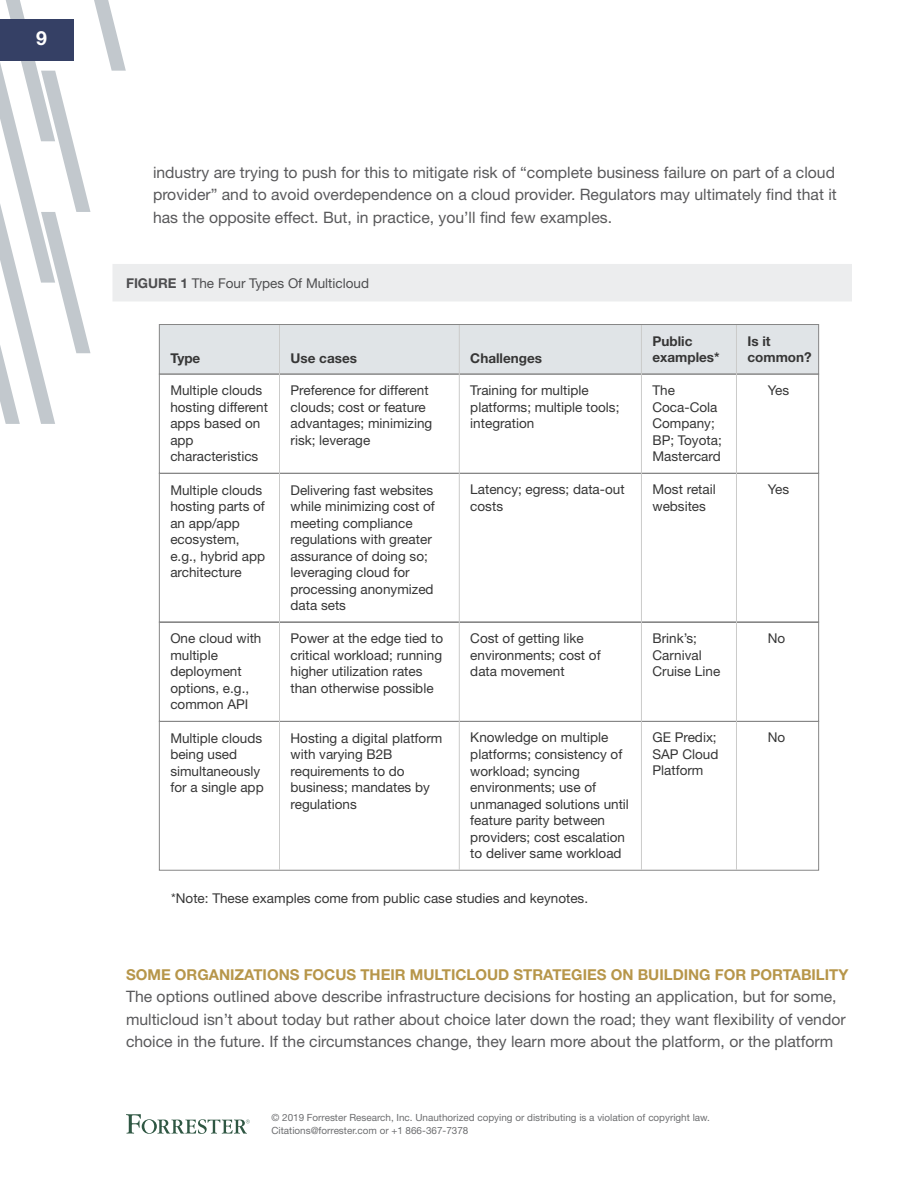
<style>
.page{position:relative;width:918px;height:1188px;background:#fff}
.page>*{position:absolute;margin:0;border:0;box-sizing:border-box;transform-origin:0 0}
.t1{font:700 19.5px "Helvetica Neue LT Std";color:#fff}
.t2{font:15.75px/22.5px "Helvetica Neue LT Std";color:#59595b;text-align:justify}
.Heading_2{font:700 15px "Helvetica Neue LT Std";color:#b7964a}
.t3{font:13.5px/16.5px "Helvetica Neue LT Std";color:#363636}
.t4{font:700 13.5px/16.5px "Helvetica Neue LT Std";color:#363636}
.FigureFullPage{font:13.5px "Helvetica Neue LT Std";color:#4e4e50}
.t5{font:9.9px/12.8px "Helvetica Neue LT Std";color:#6d6e70}
.s1{font-weight:700}
</style>
<div class="page">
<svg style="left:0;top:0;width:126px;height:424px"></svg>
<div style="left:0;top:19px;width:74px;height:41px;background:#354065"></div>
<svg style="left:126px;top:1114px;width:124px;height:20px"></svg>
<div style="left:112px;top:264px;width:740px;height:37px;background:#ecedee"></div>
<div style="left:159px;top:325px;width:660px;height:49px;background:#e0e4e7"></div>
<div style="left:159px;top:324px;width:660px;height:51px;border:1px solid #878787"></div>
<svg style="left:159px;top:373px;width:660px;height:498px"></svg>
<hr style="left:279px;top:325px;width:1px;height:545px;background:#cbcbca">
<hr style="left:459px;top:325px;width:1px;height:545px;background:#cbcbca">
<hr style="left:641px;top:325px;width:1px;height:545px;background:#cbcbca">
<hr style="left:736px;top:325px;width:1px;height:545px;background:#cbcbca">
<h1 class="t1" style="left:36px;top:26px;width:12px">9</h1>
<p class="t2" style="left:153px;top:161px;width:685px">industry are trying to push for this to mitigate risk of “complete business failure on part of a cloud provider” and to avoid overdependence on a cloud provider. Regulators may ultimately find that it has the opposite effect. But, in practice, you’ll find few examples.</p>
<p class="FigureFullPage" style="left:126px;top:275px;width:245px"><span class="s1">FIGURE 1</span> The Four Types Of Multicloud</p>
<p class="t4" style="left:170px;top:349px;width:32px">Type</p>
<p class="t4" style="left:291px;top:349px;width:68px">Use cases</p>
<p class="t3" style="left:291px;top:382px;width:143px">Preference for different clouds; cost or feature advantages; minimizing risk; leverage</p>
<p class="t3" style="left:291px;top:481px;width:146px">Delivering fast websites while minimizing cost of meeting compliance regulations with greater assurance of doing so; leveraging cloud for processing anonymized data sets</p>
<p class="t3" style="left:291px;top:630px;width:154px">Power at the edge tied to critical workload; running higher utilization rates than otherwise possible</p>
<p class="t3" style="left:291px;top:729px;width:153px">Hosting a digital platform with varying B2B requirements to do business; mandates by regulations</p>
<p class="t3" style="left:170px;top:382px;width:99px">Multiple clouds hosting different apps based on app characteristics</p>
<p class="t3" style="left:170px;top:481px;width:96px">Multiple clouds hosting parts of an app/app ecosystem, e.g., hybrid app architecture</p>
<p class="t3" style="left:170px;top:630px;width:93px">One cloud with multiple deployment options, e.g., common API</p>
<p class="t3" style="left:170px;top:729px;width:95px">Multiple clouds being used simultaneously for a single app</p>
<p class="t4" style="left:470px;top:349px;width:73px">Challenges</p>
<p class="t3" style="left:470px;top:382px;width:151px">Training for multiple platforms; multiple tools; integration</p>
<p class="t3" style="left:470px;top:481px;width:156px">Latency; egress; data-out costs</p>
<p class="t3" style="left:470px;top:630px;width:132px">Cost of getting like environments; cost of data movement</p>
<p class="t3" style="left:470px;top:729px;width:160px">Knowledge on multiple platforms; consistency of workload; syncing environments; use of unmanaged solutions until feature parity between providers; cost escalation to deliver same workload</p>
<p class="t3" style="left:171px;top:890px;width:419px">*Note: These examples come from public case studies and keynotes.</p>
<p class="t4" style="left:652px;top:333px;width:69px">Public examples*</p>
<p class="t3" style="left:652px;top:382px;width:71px">The<br>Coca-Cola<br>Company;<br>BP; Toyota;<br>Mastercard</p>
<p class="t3" style="left:652px;top:481px;width:65px">Most retail websites</p>
<p class="t3" style="left:652px;top:630px;width:69px">Brink’s;<br>Carnival<br>Cruise Line</p>
<p class="t3" style="left:652px;top:729px;width:68px">GE Predix;<br>SAP Cloud<br>Platform</p>
<p class="t4" style="left:748px;top:333px;width:66px">Is it common?</p>
<p class="t3" style="left:768px;top:382px;width:23px">Yes</p>
<p class="t3" style="left:768px;top:481px;width:23px">Yes</p>
<p class="t3" style="left:768px;top:630px;width:19px">No</p>
<p class="t3" style="left:768px;top:729px;width:19px">No</p>
<p class="Heading_2" style="left:126px;top:965px;width:724px">SOME ORGANIZATIONS FOCUS THEIR MULTICLOUD STRATEGIES ON BUILDING FOR PORTABILITY</p>
<p class="t2" style="left:126px;top:985px;width:721px;text-align:left">The options outlined above describe infrastructure decisions for hosting an application, but for some, multicloud isn’t about today but rather about choice later down the road; they want flexibility of vendor choice in the future. If the circumstances change, they learn more about the platform, or the platform</p>
<p class="t5" style="left:272px;top:1111px;width:440px">© 2019 Forrester Research, Inc. Unauthorized copying or distributing is a violation of copyright law.<br>Citations@forrester.com or +1 866-367-7378</p>
</div>
